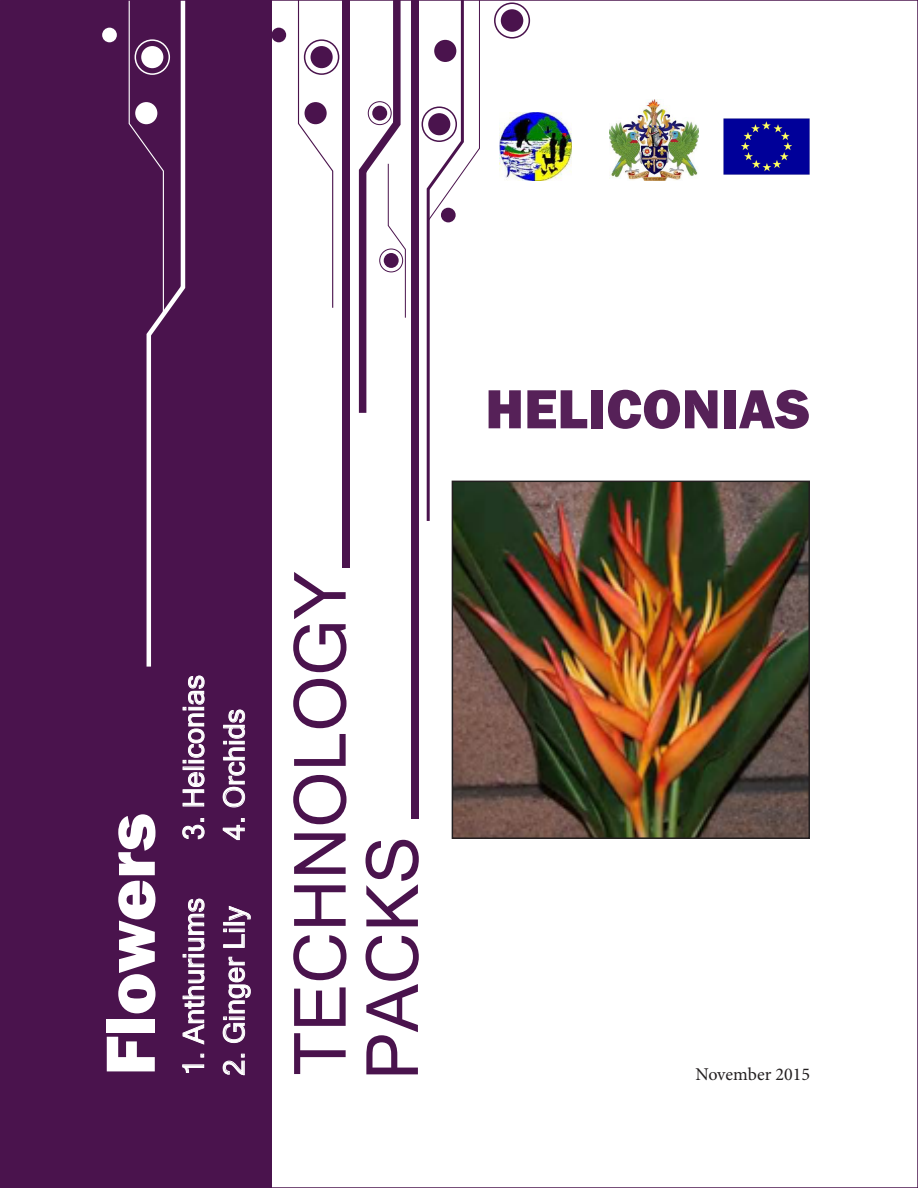
<style>
.page{position:relative;width:918px;height:1188px;background:#fff}
.page>*{position:absolute;margin:0;border:0;box-sizing:border-box;transform-origin:0 0}
.t1{font:72px/72.3px "Microsoft Sans Serif";color:#4a134d}
.t2{font:72px "Franklin Gothic URW Hea";color:#fff}
.t3{font:57px "Franklin Gothic URW Hea";color:#562158}
.t4{font:28.8px "Microsoft Sans Serif";color:#fff}
.t5{font:18px "Minion Pro";color:#231f20}
</style>
<div class="page">
<div style="left:0;top:0;width:271px;height:1188px;background:#4a134d"></div>
<div style="left:342px;top:0;width:8px;height:567px;background:#4a134d"></div>
<div style="left:411px;top:0;width:8px;height:819px;background:#4a134d"></div>
<svg style="left:297px;top:3px;width:37px;height:305px"></svg>
<svg style="left:358px;top:3px;width:48px;height:410px"></svg>
<svg style="left:425px;top:3px;width:55px;height:521px"></svg>
<svg style="left:182px;top:1064px;width:22px;height:9px"></svg>
<svg style="left:182px;top:898px;width:23px;height:147px"></svg>
<svg style="left:223px;top:1054px;width:22px;height:21px"></svg>
<svg style="left:223px;top:956px;width:28px;height:87px"></svg>
<svg style="left:223px;top:929px;width:22px;height:19px"></svg>
<div style="left:223px;top:922px;width:22px;height:3px;border:1px solid #fff"></div>
<svg style="left:228px;top:905px;width:23px;height:16px"></svg>
<svg style="left:182px;top:818px;width:23px;height:22px"></svg>
<svg style="left:182px;top:772px;width:23px;height:35px"></svg>
<div style="left:183px;top:767px;width:21px;height:3px;border:1px solid #fff"></div>
<svg style="left:223px;top:818px;width:22px;height:22px"></svg>
<svg style="left:223px;top:709px;width:22px;height:99px"></svg>
<div style="left:434px;top:40px;width:22px;height:22px;background:#4a134d;border-radius:50%"></div>
<div style="left:305px;top:102px;width:22px;height:22px;background:#4a134d;border-radius:50%"></div>
<div style="left:441px;top:208px;width:15px;height:14px;background:#4a134d;border-radius:50%"></div>
<div style="left:271px;top:28px;width:15px;height:14px;background:#4a134d;border-radius:50%"></div>
<div style="left:428px;top:113px;width:22px;height:22px;background:#4a134d;border-radius:50%"></div>
<div style="left:422px;top:106px;width:35px;height:36px;border:2px solid #4a134d;border-radius:50%"></div>
<div style="left:501px;top:9px;width:22px;height:23px;background:#4a134d;border-radius:50%"></div>
<div style="left:494px;top:2px;width:36px;height:37px;border:2px solid #4a134d;border-radius:50%"></div>
<div style="left:311px;top:46px;width:22px;height:22px;background:#4a134d;border-radius:50%"></div>
<div style="left:304px;top:39px;width:35px;height:36px;border:2px solid #4a134d;border-radius:50%"></div>
<svg style="left:128px;top:3px;width:77px;height:760px"></svg>
<div style="left:135px;top:102px;width:22px;height:22px;background:#fff;border-radius:50%"></div>
<div style="left:141px;top:46px;width:22px;height:22px;background:#fff;border-radius:50%"></div>
<div style="left:135px;top:39px;width:35px;height:36px;border:2px solid #fff;border-radius:50%"></div>
<div style="left:102px;top:28px;width:15px;height:14px;background:#fff;border-radius:50%"></div>
<div style="left:372px;top:106px;width:15px;height:15px;background:#4a134d;border-radius:50%"></div>
<div style="left:368px;top:101px;width:24px;height:24px;border:1px solid #4a134d;border-radius:50%"></div>
<div style="left:384px;top:253px;width:15px;height:15px;background:#4a134d;border-radius:50%"></div>
<div style="left:379px;top:249px;width:24px;height:23px;border:1px solid #4a134d;border-radius:50%"></div>
<img style="left:455px;top:484px;width:352px;height:352px">
<div style="left:452px;top:481px;width:358px;height:358px;border:2px solid #231f20"></div>
<img style="left:500px;top:112px;width:72px;height:69px">
<img style="left:609px;top:99px;width:90px;height:82px">
<img style="left:723px;top:119px;width:87px;height:55px">
<p class="t2" style="left:84px;top:1076px;width:264px;rotate:-90deg">Flowers</p>
<p class="t4" style="left:177px;top:840px;width:167px;rotate:-90deg">3. Heliconias</p>
<p class="t4" style="left:218px;top:840px;width:133px;rotate:-90deg">4. Orchids</p>
<p class="t4" style="left:177px;top:1076px;width:179px;rotate:-90deg">1. Anthuriums</p>
<p class="t4" style="left:218px;top:1076px;width:171px;rotate:-90deg">2. Ginger Lily</p>
<p class="t1" style="left:284px;top:1080px;width:510px;rotate:-90deg">TECHNOLOGY<br>PACKS</p>
<p class="t3" style="left:485px;top:372px;width:326px">HELICONIAS</p>
<p class="t5" style="left:696px;top:1062px;width:116px">November 2015</p>
</div>
